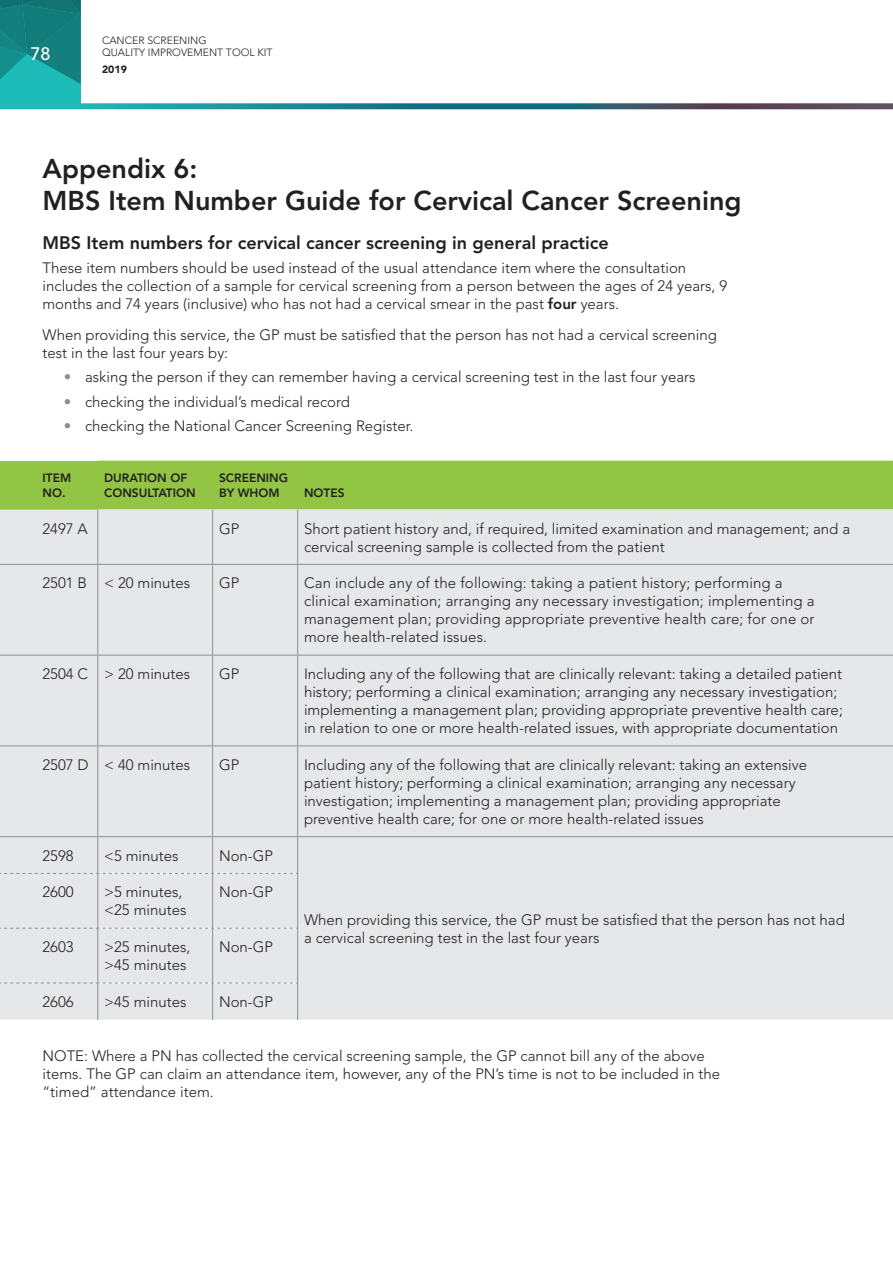
<style>
.page{position:relative;width:893px;height:1263px;background:#fff}
.page>*{position:absolute;margin:0;border:0;box-sizing:border-box;transform-origin:0 0}
.Sub_Heading{font:800 27px/32.4px "Avenir";color:#231f20}
.Sub_Sub_Heading{font:800 18px "Avenir";color:#231f20}
.t1{font:500 18px "Avenir";color:#fff}
.Body{font:300 15px/18px "Avenir";color:#231f20}
.before_bullets{font:300 15px/18px "Avenir";color:#231f20}
.Sub_Sub_Heading-2{font:800 12px/14.4px "Avenir";color:#231f20}
.t2{font:300 10.5px/12.6px "Avenir";color:#231f20}
.t3{font:900 10.5px "Avenir";color:#231f20}
.s1{font-weight:800}
.s2{color:#84928d}
</style>
<div class="page">
<div style="left:0;top:461px;width:98px;height:49px;background:#93c544"></div>
<div style="left:98px;top:461px;width:795px;height:49px;background:#93c544"></div>
<div style="left:0;top:510px;width:893px;height:510px;background:#e6e7e9"></div>
<hr style="left:97px;top:510px;width:1px;height:54px;background:#84928d">
<hr style="left:212px;top:510px;width:1px;height:54px;background:#84928d">
<hr style="left:297px;top:510px;width:1px;height:54px;background:#84928d">
<hr style="left:97px;top:564px;width:116px;height:1px;background:#84928d">
<hr style="left:97px;top:565px;width:1px;height:90px;background:#84928d">
<hr style="left:213px;top:564px;width:85px;height:1px;background:#84928d">
<hr style="left:212px;top:565px;width:1px;height:90px;background:#84928d">
<hr style="left:298px;top:564px;width:595px;height:1px;background:#84928d">
<hr style="left:297px;top:565px;width:1px;height:90px;background:#84928d">
<hr style="left:97px;top:655px;width:116px;height:1px;background:#84928d">
<hr style="left:97px;top:655px;width:1px;height:90px;background:#84928d">
<hr style="left:213px;top:655px;width:85px;height:1px;background:#84928d">
<hr style="left:212px;top:655px;width:1px;height:90px;background:#84928d">
<hr style="left:298px;top:655px;width:595px;height:1px;background:#84928d">
<hr style="left:297px;top:655px;width:1px;height:90px;background:#84928d">
<hr style="left:97px;top:745px;width:116px;height:1px;background:#84928d">
<hr style="left:97px;top:746px;width:1px;height:90px;background:#84928d">
<hr style="left:213px;top:745px;width:85px;height:1px;background:#84928d">
<hr style="left:212px;top:746px;width:1px;height:90px;background:#84928d">
<hr style="left:298px;top:745px;width:595px;height:1px;background:#84928d">
<hr style="left:297px;top:746px;width:1px;height:90px;background:#84928d">
<hr style="left:0;top:564px;width:97px;height:1px;background:#84928d">
<hr style="left:0;top:655px;width:97px;height:1px;background:#84928d">
<hr style="left:0;top:745px;width:97px;height:1px;background:#84928d">
<hr style="left:0;top:836px;width:97px;height:1px;background:#84928d">
<hr style="left:97px;top:836px;width:116px;height:1px;background:#84928d">
<hr style="left:97px;top:837px;width:1px;height:36px;background:#84928d">
<hr style="left:213px;top:836px;width:85px;height:1px;background:#84928d">
<hr style="left:212px;top:837px;width:1px;height:36px;background:#84928d">
<hr style="left:298px;top:836px;width:595px;height:1px;background:#84928d">
<hr style="left:297px;top:837px;width:1px;height:36px;background:#84928d">
<hr style="left:97px;top:873px;width:1px;height:55px;background:#84928d">
<hr style="left:212px;top:874px;width:1px;height:54px;background:#84928d">
<hr style="left:297px;top:873px;width:1px;height:55px;background:#84928d">
<hr style="left:97px;top:928px;width:1px;height:55px;background:#84928d">
<hr style="left:212px;top:928px;width:1px;height:54px;background:#84928d">
<hr style="left:297px;top:928px;width:1px;height:55px;background:#84928d">
<hr style="left:97px;top:983px;width:1px;height:37px;background:#84928d">
<hr style="left:212px;top:983px;width:1px;height:37px;background:#84928d">
<hr style="left:297px;top:983px;width:1px;height:37px;background:#84928d">
<svg style="left:0;top:873px;width:297px;height:1px"></svg>
<svg style="left:0;top:928px;width:297px;height:1px"></svg>
<svg style="left:0;top:982px;width:297px;height:1px"></svg>
<div style="left:0;top:0;width:81px;height:106px;background:#1dbcb8"></div>
<svg style="left:0;top:103px;width:893px;height:6px;background:#347d8a"></svg>
<svg style="left:0;top:0;width:81px;height:84px"></svg>
<p class="t1" style="left:30px;top:43px;width:22px">78</p>
<p class="t2" style="left:102px;top:34px;width:172px">CANCER SCREENING<br>QUALITY IMPROVEMENT TOOL KIT</p>
<p class="t3" style="left:102px;top:63px;width:26px">2019</p>
<p class="Sub_Heading" style="left:43px;top:152px;width:701px">Appendix 6:<br>MBS Item Number Guide for Cervical Cancer Screening</p>
<p class="Sub_Sub_Heading" style="left:43px;top:232px;width:568px">MBS Item numbers for cervical cancer screening in general practice</p>
<p class="Body" style="left:43px;top:259px;width:686px">These item numbers should be used instead of the usual attendance item where the consultation includes the collection of a sample for cervical screening from a person between the ages of 24 years, 9 months and 74 years (inclusive) who has not had a cervical smear in the past <span class="s1">four</span> years.</p>
<p class="before_bullets" style="left:43px;top:326px;width:676px">When providing this service, the GP must be satisfied that the person has not had a cervical screening test in the last four years by:</p>
<p class="Body" style="left:64px;top:368px;width:633px"><span class="s2">•</span> asking the person if they can remember having a cervical screening test in the last four years</p>
<p class="Body" style="left:64px;top:392px;width:288px"><span class="s2">•</span> checking the individual’s medical record</p>
<p class="Body" style="left:64px;top:417px;width:351px"><span class="s2">•</span> checking the National Cancer Screening Register.</p>
<p class="Sub_Sub_Heading-2" style="left:43px;top:471px;width:30px">ITEM<br>NO.</p>
<p class="Sub_Sub_Heading-2" style="left:104px;top:471px;width:93px">DURATION OF<br>CONSULTATION</p>
<p class="Sub_Sub_Heading-2" style="left:219px;top:471px;width:71px">SCREENING<br>BY WHOM</p>
<p class="Sub_Sub_Heading-2" style="left:304px;top:485px;width:42px">NOTES</p>
<p class="Body" style="left:43px;top:519px;width:47px">2497 A</p>
<p class="Body" style="left:219px;top:519px;width:22px">GP</p>
<p class="Body" style="left:304px;top:519px;width:548px">Short patient history and, if required, limited examination and management; and a cervical screening sample is collected from the patient</p>
<p class="Body" style="left:43px;top:574px;width:46px">2501 B</p>
<p class="Body" style="left:104px;top:574px;width:88px">&lt; 20 minutes</p>
<p class="Body" style="left:219px;top:574px;width:22px">GP</p>
<p class="Body" style="left:304px;top:574px;width:512px">Can include any of the following: taking a patient history; performing a clinical examination; arranging any necessary investigation; implementing a management plan; providing appropriate preventive health care; for one or more health-related issues.</p>
<p class="Body" style="left:43px;top:665px;width:47px">2504 C</p>
<p class="Body" style="left:104px;top:665px;width:88px">&gt; 20 minutes</p>
<p class="Body" style="left:219px;top:665px;width:22px">GP</p>
<p class="Body" style="left:304px;top:665px;width:540px">Including any of the following that are clinically relevant: taking a detailed patient history; performing a clinical examination; arranging any necessary investigation; implementing a management plan; providing appropriate preventive health care; in relation to one or more health-related issues, with appropriate documentation</p>
<p class="Body" style="left:43px;top:756px;width:48px">2507 D</p>
<p class="Body" style="left:104px;top:756px;width:88px">&lt; 40 minutes</p>
<p class="Body" style="left:219px;top:756px;width:22px">GP</p>
<p class="Body" style="left:304px;top:756px;width:504px">Including any of the following that are clinically relevant: taking an extensive patient history; performing a clinical examination; arranging any necessary investigation; implementing a management plan; providing appropriate preventive health care; for one or more health-related issues</p>
<p class="Body" style="left:43px;top:846px;width:33px">2598</p>
<p class="Body" style="left:104px;top:846px;width:76px">&lt;5 minutes</p>
<p class="Body" style="left:219px;top:846px;width:56px">Non-GP</p>
<p class="Body" style="left:43px;top:883px;width:33px">2600</p>
<p class="Body" style="left:104px;top:883px;width:84px">&gt;5 minutes, &lt;25 minutes</p>
<p class="Body" style="left:219px;top:883px;width:56px">Non-GP</p>
<p class="Body" style="left:43px;top:938px;width:33px">2603</p>
<p class="Body" style="left:104px;top:938px;width:88px">&gt;25 minutes, &gt;45 minutes</p>
<p class="Body" style="left:219px;top:938px;width:56px">Non-GP</p>
<p class="Body" style="left:43px;top:993px;width:33px">2606</p>
<p class="Body" style="left:104px;top:993px;width:84px">&gt;45 minutes</p>
<p class="Body" style="left:219px;top:993px;width:56px">Non-GP</p>
<p class="Body" style="left:304px;top:911px;width:542px">When providing this service, the GP must be satisfied that the person has not had a cervical screening test in the last four years</p>
<p class="Body" style="left:43px;top:1047px;width:679px">NOTE: Where a PN has collected the cervical screening sample, the GP cannot bill any of the above items. The GP can claim an attendance item, however, any of the PN’s time is not to be included in the “timed” attendance item.</p>
</div>
